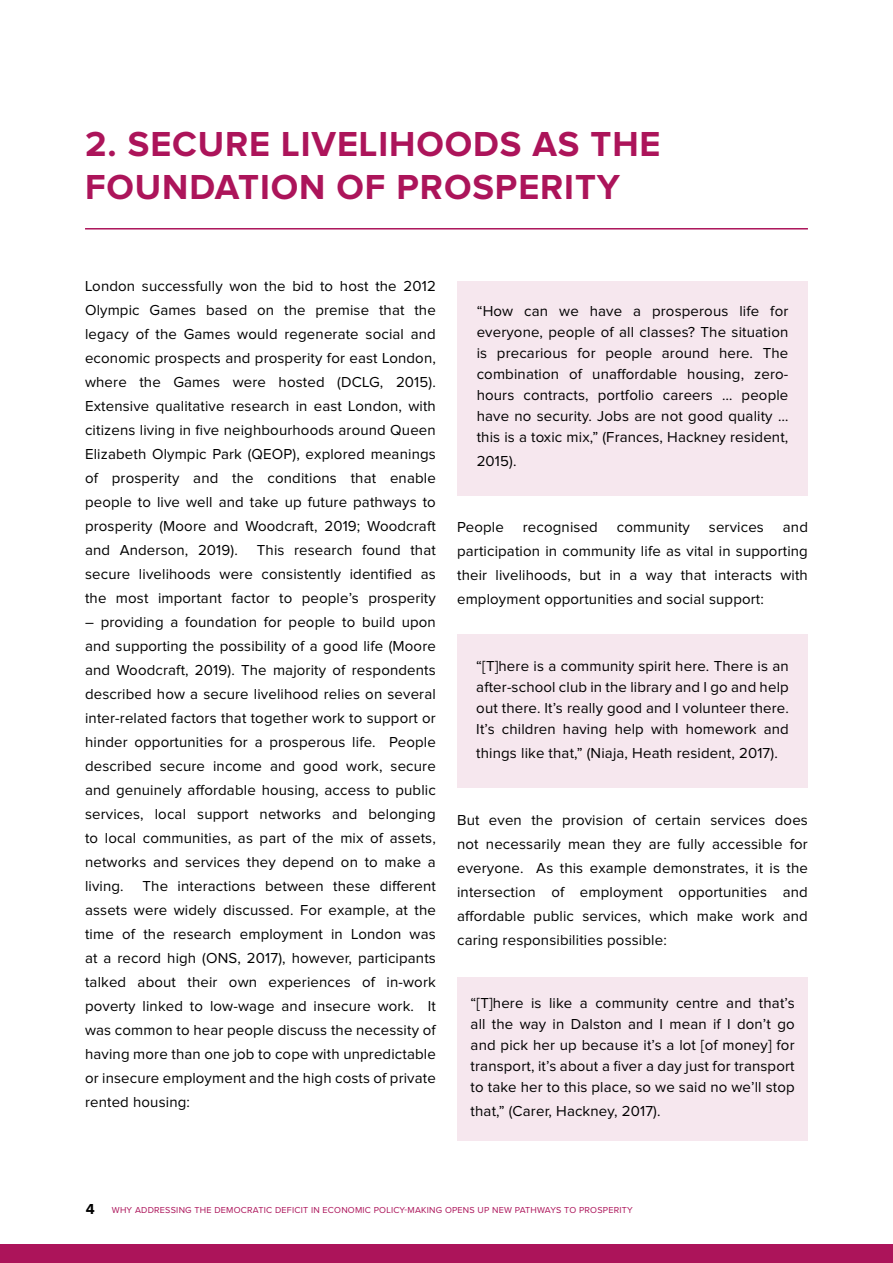
<style>
.page{position:relative;width:893px;height:1263px;background:#fff}
.page>*{position:absolute;margin:0;border:0;box-sizing:border-box;transform-origin:0 0}
.t1{font:700 36px/43.2px "Proxima Nova";letter-spacing:.025em;color:#ac145a}
.t2{font:15px/24px "Proxima Nova";letter-spacing:.01em;color:#000;text-align:justify}
.t3{font:9px "Proxima Nova";letter-spacing:.025em;color:#ac145a}
.s1{font-weight:700;font-size:15px;color:#000}
</style>
<div class="page">
<div style="left:0;top:1245px;width:893px;height:18px;background:#ac145a"></div>
<div style="left:457px;top:634px;width:351px;height:154px;background:#f6e7ee"></div>
<div style="left:457px;top:977px;width:351px;height:164px;background:#f6e7ee"></div>
<div style="left:457px;top:282px;width:351px;height:214px;background:#f6e7ee"></div>
<hr style="left:85px;top:228px;width:723px;height:2px;background:#ac145a">
<h1 class="t1" style="left:85px;top:123px;width:577px">2. SECURE LIVELIHOODS AS THE<br>FOUNDATION OF PROSPERITY</h1>
<p class="t2" style="left:85px;top:274px;width:352px">London successfully won the bid to host the 2012<br>Olympic Games based on the premise that the legacy of the Games would regenerate social and economic prospects and prosperity for east London, where the Games were hosted (DCLG, 2015).<br>Extensive qualitative research in east London, with citizens living in five neighbourhoods around Queen Elizabeth Olympic Park (QEOP), explored meanings of prosperity and the conditions that enable people to live well and take up future pathways to prosperity (Moore and Woodcraft, 2019; Woodcraft and Anderson, 2019).</p>
<p class="t2" style="left:85px;top:538px;width:352px;text-indent:172px">This research found that secure livelihoods were consistently identified as the most important factor to people’s prosperity</p>
<p class="t2" style="left:85px;top:610px;width:352px">– providing a foundation for people to build upon and supporting the possibility of a good life (Moore and Woodcraft, 2019). The majority of respondents described how a secure livelihood relies on several inter-related factors that together work to support or hinder opportunities for a prosperous life. People described secure income and good work, secure and genuinely affordable housing, access to public services, local support networks and belonging to local communities, as part of the mix of assets, networks and services they depend on to make a living.</p>
<p class="t2" style="left:85px;top:874px;width:352px;text-indent:57px">The interactions between these different assets were widely discussed. For example, at the time of the research employment in London was at a record high (ONS, 2017), however, participants talked about their own experiences of in-work poverty linked to low-wage and insecure work. It was common to hear people discuss the necessity of having more than one job to cope with unpredictable or insecure employment and the high costs of private rented housing:</p>
<p class="t2" style="left:477px;top:300px;width:313px;line-height:21px">“How can we have a prosperous life for everyone, people of all classes? The situation is precarious for people around here. The combination of unaffordable housing, zero&shy;hours contracts, portfolio careers … people have no security. Jobs are not good quality … this is a toxic mix,” (Frances, Hackney resident,</p>
<p class="t2" style="left:477px;top:449px;width:41px">2015).</p>
<p class="t2" style="left:457px;top:515px;width:352px;text-indent:326px">and participation in community life as vital in supporting their livelihoods, but in a way that interacts with employment opportunities and social support:</p>
<p class="t2" style="left:457px;top:515px;width:48px">People</p>
<p class="t2" style="left:523px;top:515px;width:77px">recognised</p>
<p class="t2" style="left:617px;top:515px;width:75px">community</p>
<p class="t2" style="left:709px;top:515px;width:57px">services</p>
<p class="t2" style="left:476px;top:656px;width:314px;line-height:21px">“[T]here is a community spirit here. There is an after-school club in the library and I go and help out there. It’s really good and I volunteer there.<br>It’s children having help with homework and</p>
<p class="t2" style="left:476px;top:742px;width:303px">things like that,” (Niaja, Heath resident, 2017).</p>
<p class="t2" style="left:457px;top:808px;width:352px">But even the provision of certain services does not necessarily mean they are fully accessible for everyone. As this example demonstrates, it is the intersection of employment opportunities and affordable public services, which make work and caring responsibilities possible:</p>
<p class="t2" style="left:471px;top:993px;width:326px;line-height:21px">“[T]here is like a community centre and that’s all the way in Dalston and I mean if I don’t go and pick her up because it’s a lot [of money] for transport, it’s about a fiver a day just for transport to take her to this place, so we said no we’ll stop</p>
<p class="t2" style="left:471px;top:1099px;width:191px">that,” (Carer, Hackney, 2017).</p>
<p class="t3" style="left:86px;top:1205px;width:548px"><span class="s1">4</span> WHY ADDRESSING THE DEMOCRATIC DEFICIT IN ECONOMIC POLICY-MAKING OPENS UP NEW PATHWAYS TO PROSPERITY</p>
</div>
